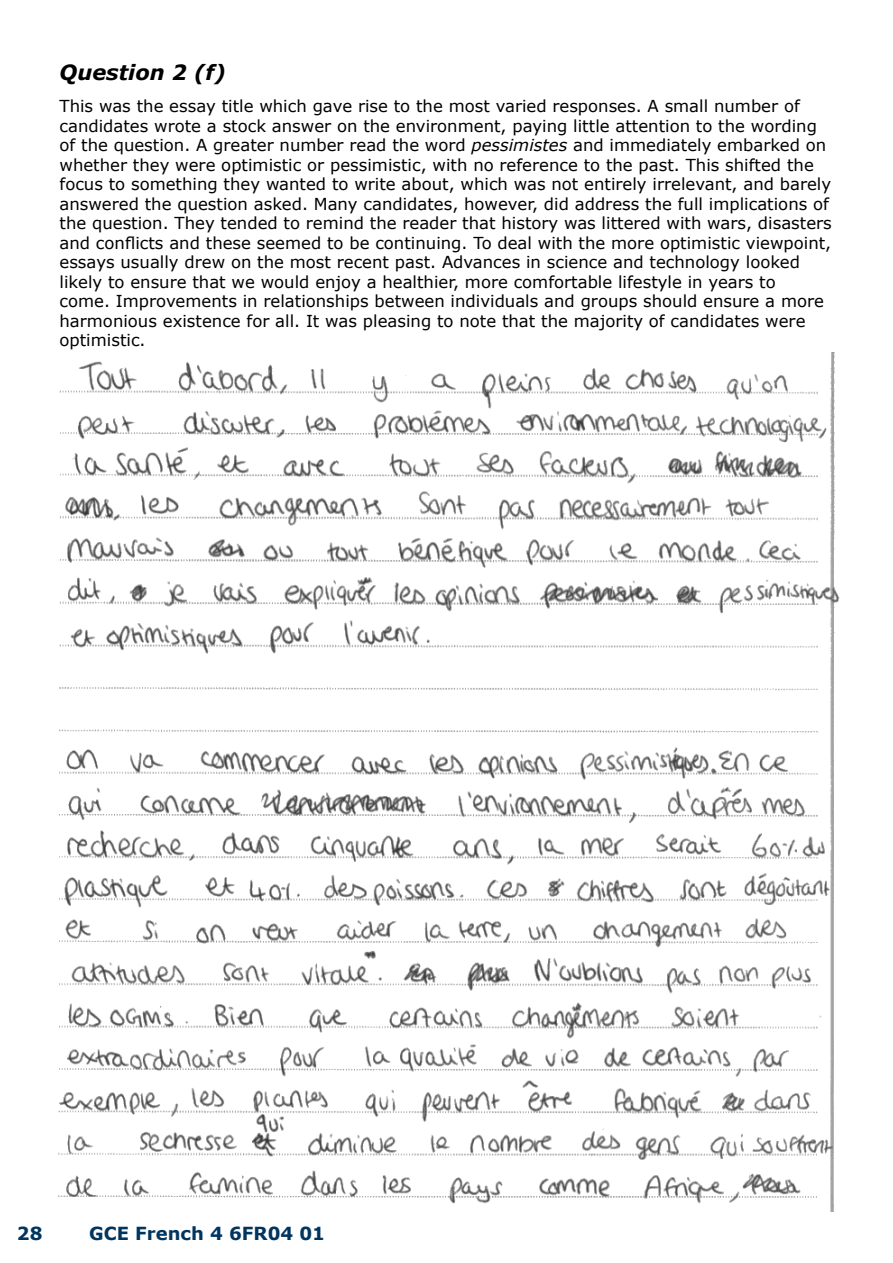
<style>
.page{position:relative;width:893px;height:1263px;background:#fff}
.page>*{position:absolute;margin:0;border:0;box-sizing:border-box;transform-origin:0 0}
.t1{font:italic 700 21px "Verdana";color:#000}
.t2{font:700 18px "Verdana";color:#00355f}
.t3{font:16.5px/19.5px "Verdana";color:#000}
.s1{font-style:italic}
</style>
<div class="page">
<img style="left:58px;top:353px;width:782px;height:858px">
<p class="t1" style="left:60px;top:57px;width:168px">Question 2 (f)</p>
<p class="t3" style="left:60px;top:96px;width:774px">This was the essay title which gave rise to the most varied responses. A small number of candidates wrote a stock answer on the environment, paying little attention to the wording of the question. A greater number read the word <span class="s1">pessimistes</span> and immediately embarked on whether they were optimistic or pessimistic, with no reference to the past. This shifted the focus to something they wanted to write about, which was not entirely irrelevant, and barely answered the question asked. Many candidates, however, did address the full implications of the question. They tended to remind the reader that history was littered with wars, disasters and conflicts and these seemed to be continuing. To deal with the more optimistic viewpoint, essays usually drew on the most recent past. Advances in science and technology looked likely to ensure that we would enjoy a healthier, more comfortable lifestyle in years to<br>come. Improvements in relationships between individuals and groups should ensure a more harmonious existence for all. It was pleasing to note that the majority of candidates were optimistic.</p>
<p class="t2" style="left:17px;top:1221px;width:27px">28</p>
<p class="t2" style="left:89px;top:1221px;width:237px">GCE French 4 6FR04 01</p>
</div>
